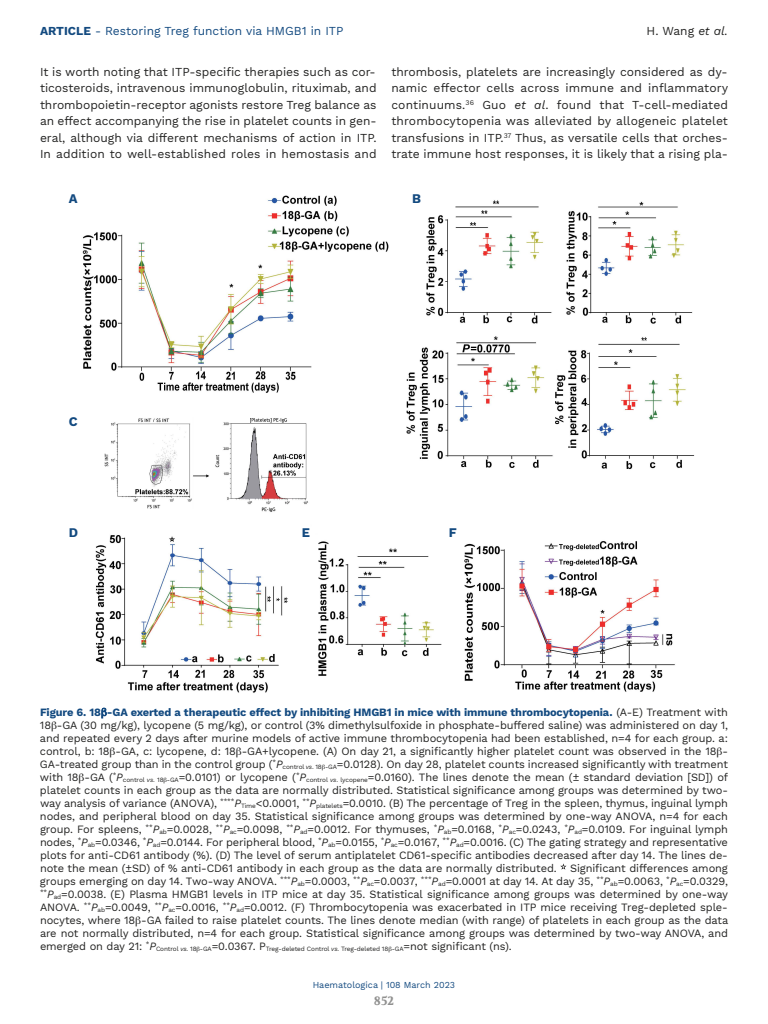
<style>
.page{position:relative;width:768px;height:1024px;background:#fff}
.page>*{position:absolute;margin:0;border:0;box-sizing:border-box;transform-origin:0 0}
.t1{font:700 13px "Work Sans";color:#134a80}
.t2{font:12px/16.5px "Work Sans";color:#222221;text-align:justify}
.t3{font:12px "Work Sans";color:#134a80}
.t4{font:700 12px "Volkhov";color:#919190}
.t5{font:11px/13px "Work Sans";letter-spacing:-.01em;color:#222221;text-align:justify}
.t6{font:9px "Work Sans";color:#134a80}
.t7{font:6.4px "Work Sans";letter-spacing:-.015em;color:#222221}
.s1{font-weight:700}
.s2{font-style:italic}
.s3{font-weight:700;color:#134a80}
</style>
<div class="page">
<img style="left:82px;top:195px;width:613px;height:498px">
<svg style="left:560px;top:863px;width:7px;height:7px"></svg>
<p class="t3" style="left:40px;top:24px;width:305px"><span class="s1">ARTICLE</span> - Restoring Treg function via HMGB1 in ITP</p>
<p class="t2" style="left:647px;top:23px;width:83px">H. Wang <span class="s2">et al.</span></p>
<p class="t2" style="left:40px;top:63px;width:338px">It is worth noting that ITP-specific therapies such as cor&shy;ticosteroids, intravenous immunoglobulin, rituximab, and thrombopoietin-receptor agonists restore Treg balance as an effect accompanying the rise in platelet counts in gen&shy;eral, although via different mechanisms of action in ITP.<br>In addition to well-established roles in hemostasis and</p>
<p class="t2" style="left:391px;top:63px;width:338px">thrombosis, platelets are increasingly considered as dy&shy;namic effector cells across immune and inflammatory continuums.<sup>36</sup> Guo <span class="s2">et al</span>. found that T-cell-mediated thrombocytopenia was alleviated by allogeneic platelet transfusions in ITP.<sup>37</sup> Thus, as versatile cells that orches&shy;trate immune host responses, it is likely that a rising pla-</p>
<p class="t1" style="left:69px;top:191px;width:10px">A</p>
<p class="t1" style="left:412px;top:191px;width:10px">B</p>
<p class="t1" style="left:69px;top:414px;width:10px">C</p>
<p class="t1" style="left:69px;top:525px;width:11px">D</p>
<p class="t1" style="left:302px;top:525px;width:10px">E</p>
<p class="t1" style="left:449px;top:525px;width:9px">F</p>
<p class="t5" style="left:40px;top:705px;width:690px"><span class="s3">Figure 6. 18 -GA exerted a therapeutic effect by inhibiting HMGB1 in mice with immune thrombocytopenia.</span> (A-E) Treatment with 18 -GA (30 mg/kg), lycopene (5 mg/kg), or control (3% dimethylsulfoxide in phosphate-buffered saline) was administered on day 1, and repeated every 2 days after murine models of active immune thrombocytopenia had been established, n=4 for each group. a: control, b: 18 -GA, c: lycopene, d: 18 -GA+lycopene. (A) On day 21, a significantly higher platelet count was observed in the 18 - GA-treated group than in the control group (<sup>*</sup><span class="s2">P</span><sub>control</sub> <sub>vs</sub><sub>.</sub> <sub>18</sub> <sub>-GA</sub>=0.0128). On day 28, platelet counts increased significantly with treatment with 18 -GA (<sup>*</sup><span class="s2">P</span><sub>control</sub> <sub>vs</sub><sub>.</sub> <sub>18</sub> <sub>-GA</sub>=0.0101) or lycopene (<sup>*</sup><span class="s2">P</span><sub>control</sub> <sub>vs</sub><sub>.</sub> <sub>lycopene</sub>=0.0160). The lines denote the mean (± standard deviation [SD]) of platelet counts in each group as the data are normally distributed. Statistical significance among groups was determined by two&shy;way analysis of variance (ANOVA), <sup>****</sup><span class="s2">P</span><sub>Time</sub>&lt;0.0001, <sup>**</sup><span class="s2">P</span><sub>platelets</sub>=0.0010. (B) The percentage of Treg in the spleen, thymus, inguinal lymph nodes, and peripheral blood on day 35. Statistical significance among groups was determined by one-way ANOVA, n=4 for each group. For spleens, <sup>**</sup><span class="s2">P</span><sub>ab</sub>=0.0028, <sup>**</sup><span class="s2">P</span><sub>ac</sub>=0.0098, <sup>**</sup><span class="s2">P</span><sub>ad</sub>=0.0012. For thymuses, <sup>*</sup><span class="s2">P</span><sub>ab</sub>=0.0168, <sup>*</sup><span class="s2">P</span><sub>ac</sub>=0.0243, <sup>*</sup><span class="s2">P</span><sub>ad</sub>=0.0109. For inguinal lymph nodes, <sup>*</sup><span class="s2">P</span><sub>ab</sub>=0.0346, <sup>*</sup><span class="s2">P</span><sub>ad</sub>=0.0144. For peripheral blood, <sup>*</sup><span class="s2">P</span><sub>ab</sub>=0.0155, <sup>*</sup><span class="s2">P</span><sub>ac</sub>=0.0167, <sup>**</sup><span class="s2">P</span><sub>ad</sub>=0.0016. (C) The gating strategy and representative plots for anti-CD61 antibody (%). (D) The level of serum antiplatelet CD61-specific antibodies decreased after day 14. The lines de&shy;note the mean (±SD) of % anti-CD61 antibody in each group as the data are normally distributed. Significant differences among groups emerging on day 14. Two-way ANOVA. <sup>***</sup><span class="s2">P</span><sub>ab</sub>=0.0003, <sup>**</sup><span class="s2">P</span><sub>ac</sub>=0.0037, <sup>***</sup><span class="s2">P</span><sub>ad</sub>=0.0001 at day 14. At day 35, <sup>**</sup><span class="s2">P</span><sub>ab</sub>=0.0063, <sup>*</sup><span class="s2">P</span><sub>ac</sub>=0.0329, <sup>**</sup><span class="s2">P</span><sub>ad</sub>=0.0038. (E) Plasma HMGB1 levels in ITP mice at day 35. Statistical significance among groups was determined by one-way ANOVA. <sup>**</sup><span class="s2">P</span><sub>ab</sub>=0.0049, <sup>**</sup><span class="s2">P</span><sub>ac</sub>=0.0016, <sup>**</sup><span class="s2">P</span><sub>ad</sub>=0.0012. (F) Thrombocytopenia was exacerbated in ITP mice receiving Treg-depleted sple&shy;nocytes, where 18 -GA failed to raise platelet counts. The lines denote median (with range) of platelets in each group as the data are not normally distributed, n=4 for each group. Statistical significance among groups was determined by two-way ANOVA, and</p>
<p class="t7" style="left:40px;top:945px;width:473px"><sup>emerged</sup> <sup>on</sup> <sup>day</sup> <sup>21:</sup> *<sup>P</sup>Control <span class="s2">vs</span>. 18 -GA<sup>=0.0367.</sup> <sup>P</sup>Treg-deleted Control <span class="s2">vs</span>. Treg-deleted 18 -GA<sup>=not</sup> <sup>significant</sup> <sup>(ns).</sup></p>
<p class="t6" style="left:313px;top:979px;width:144px">Haematologica | 108 March 2023</p>
<p class="t4" style="left:374px;top:993px;width:22px">852</p>
</div>
